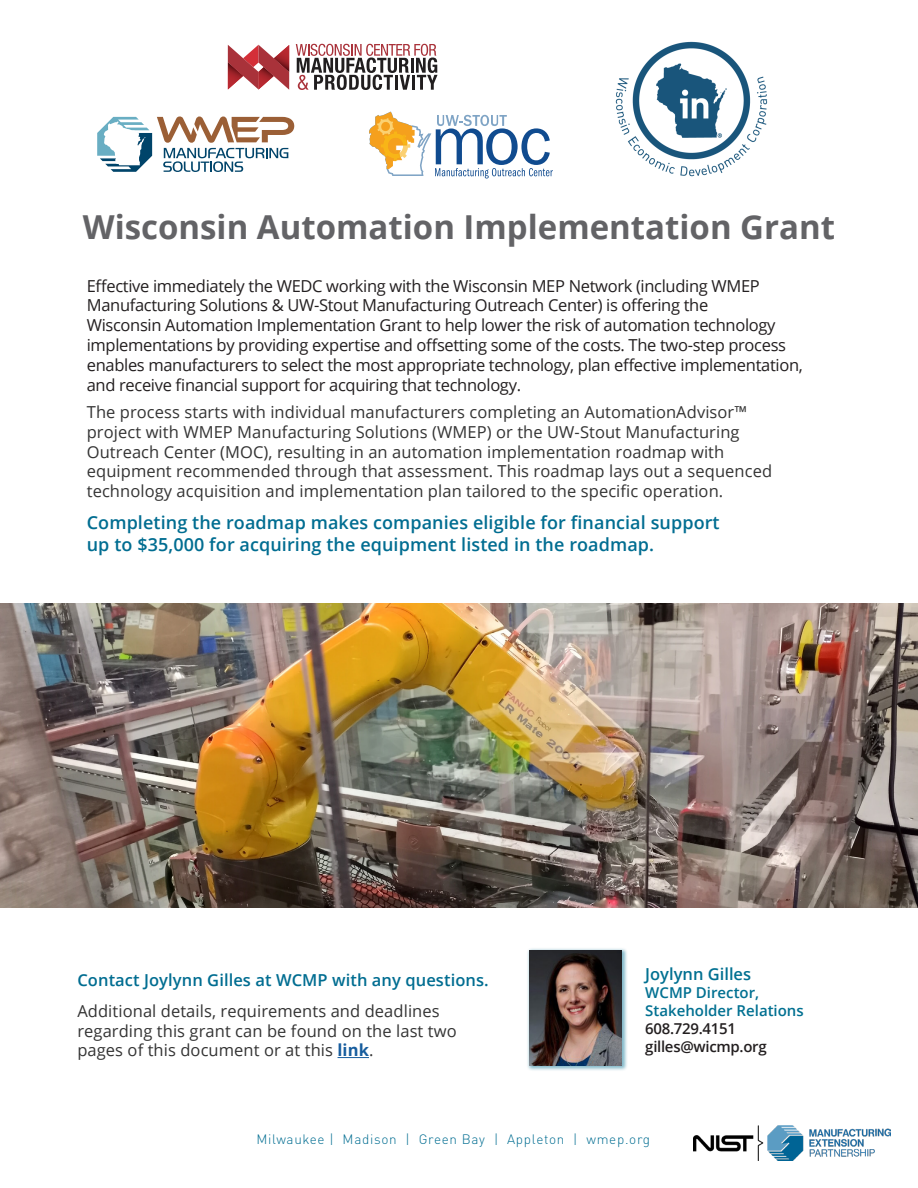
<style>
.page{position:relative;width:918px;height:1188px;background:#fff}
.page>*{position:absolute;margin:0;border:0;box-sizing:border-box;transform-origin:0 0}
.t1{font:700 33px "Open Sans";color:#636366}
.t2{font:600 18px/21.6px "Open Sans";letter-spacing:.005em;color:#006d91}
.t3{font:16.5px/19.8px "Open Sans";letter-spacing:.005em;color:#343434}
.t4{font:16.5px/19.8px "Open Sans";letter-spacing:-.02em;color:#231f20}
.t5{font:600 16.5px "Open Sans";letter-spacing:.005em;color:#006d91}
.t6{font:600 16.5px "Open Sans";color:#007091}
.t7{font:600 15px/18px "Open Sans";color:#007091}
.t8{font:600 15px "Open Sans";letter-spacing:-.02em;color:#231f20}
.caption_-_back_page{font:300 13.5px "DIN Pro";letter-spacing:.05em;color:#006d91}
.s1{font-weight:700;color:#175d9e}
</style>
<div class="page">
<img style="left:0;top:603px;width:918px;height:304px">
<hr style="left:338px;top:1057px;width:31px;height:1px;background:#175d9e">
<svg style="left:97px;top:117px;width:197px;height:55px"></svg>
<svg style="left:369px;top:111px;width:184px;height:68px"></svg>
<img style="left:615px;top:41px;width:153px;height:136px">
<svg style="left:296px;top:44px;width:142px;height:46px"></svg>
<svg style="left:228px;top:45px;width:61px;height:45px"></svg>
<img style="left:228px;top:62px;width:15px;height:27px">
<div style="left:526px;top:947px;width:102px;height:124px;background:#007091;opacity:.5"></div>
<img style="left:529px;top:950px;width:93px;height:115px">
<img style="left:694px;top:1125px;width:196px;height:36px">
<p class="t1" style="left:83px;top:204px;width:754px">Wisconsin Automation Implementation Grant</p>
<p class="t4" style="left:87px;top:275px;width:718px">Effective immediately the WEDC working with the Wisconsin MEP Network (including WMEP Manufacturing Solutions &amp; UW-Stout Manufacturing Outreach Center) is offering the<br>Wisconsin Automation Implementation Grant to help lower the risk of automation technology implementations by providing expertise and offsetting some of the costs. The two-step process enables manufacturers to select the most appropriate technology, plan effective implementation, and receive financial support for acquiring that technology.</p>
<p class="t3" style="left:87px;top:402px;width:687px">The process starts with individual manufacturers completing an AutomationAdvisor™ project with WMEP Manufacturing Solutions (WMEP) or the UW-Stout Manufacturing Outreach Center (MOC), resulting in an automation implementation roadmap with equipment recommended through that assessment. This roadmap lays out a sequenced technology acquisition and implementation plan tailored to the specific operation.</p>
<p class="t2" style="left:87px;top:512px;width:634px">Completing the roadmap makes companies eligible for financial support up to $35,000 for acquiring the equipment listed in the roadmap.</p>
<p class="t5" style="left:77px;top:969px;width:413px">Contact Joylynn Gilles at WCMP with any questions.</p>
<p class="t3" style="left:77px;top:1000px;width:381px">Additional details, requirements and deadlines regarding this grant can be found on the last two pages of this document or at this <span class="s1">link</span>.</p>
<p class="t6" style="left:645px;top:963px;width:107px">Joylynn Gilles</p>
<p class="t7" style="left:645px;top:983px;width:160px">WCMP Director,<br>Stakeholder Relations</p>
<p class="t8" style="left:645px;top:1018px;width:92px">608.729.4151</p>
<p class="t8" style="left:645px;top:1036px;width:123px">gilles@wicmp.org</p>
<p class="caption_-_back_page" style="left:256px;top:1129px;width:395px">Milwaukee | Madison | Green Bay | Appleton | wmep.org</p>
</div>
